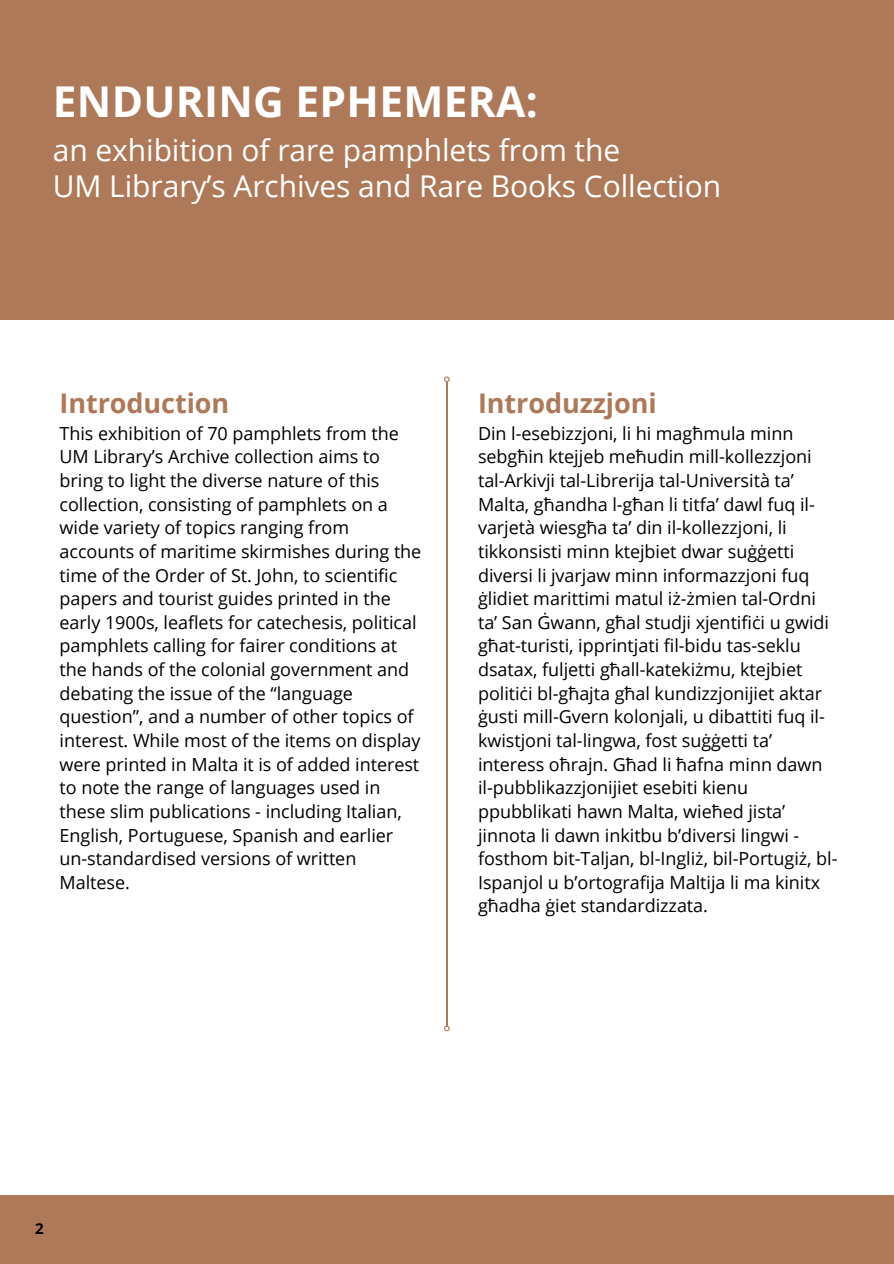
<style>
.page{position:relative;width:894px;height:1264px;background:#fff}
.page>*{position:absolute;margin:0;border:0;box-sizing:border-box;transform-origin:0 0}
.t1{font:700 42.45px "Open Sans";letter-spacing:.005em;color:#fff}
.t2{font:30px/36px "Open Sans";letter-spacing:-.005em;color:#fff}
.t3{font:700 27px "Open Sans";letter-spacing:-.005em;color:#ae7958}
.t4{font:18px/23.7px "Open Sans";color:#000}
.t5{font:700 15px "Open Sans";color:#000}
</style>
<div class="page">
<div style="left:0;top:1195px;width:893px;height:68px;background:#ae7958"></div>
<div style="left:0;top:0;width:893px;height:319px;background:#ae7958"></div>
<hr style="left:446px;top:381px;width:1px;height:645px;background:#ae7958">
<svg style="left:444px;top:376px;width:5px;height:6px"></svg>
<svg style="left:444px;top:1025px;width:5px;height:6px"></svg>
<h1 class="t1" style="left:53px;top:72px;width:486px">ENDURING EPHEMERA:</h1>
<h2 class="t2" style="left:53px;top:132px;width:669px">an exhibition of rare pamphlets from the<br>UM Library’s Archives and Rare Books Collection</h2>
<h3 class="t3" style="left:60px;top:384px;width:171px">Introduction</h3>
<p class="t4" style="left:60px;top:421px;width:363px">This exhibition of 70 pamphlets from the UM Library’s Archive collection aims to bring to light the diverse nature of this collection, consisting of pamphlets on a wide variety of topics ranging from accounts of maritime skirmishes during the time of the Order of St. John, to scientific papers and tourist guides printed in the early 1900s, leaflets for catechesis, political pamphlets calling for fairer conditions at the hands of the colonial government and debating the issue of the “language question”, and a number of other topics of interest. While most of the items on display were printed in Malta it is of added interest to note the range of languages used in these slim publications - including Italian, English, Portuguese, Spanish and earlier un-standardised versions of written Maltese.</p>
<h3 class="t3" style="left:478px;top:384px;width:180px">Introduzzjoni</h3>
<p class="t4" style="left:478px;top:421px;width:361px">Din l-esebizzjoni, li hi magħmula minn sebgħin ktejjeb meħudin mill-kollezzjoni tal-Arkivji tal-Librerija tal-Università ta’ Malta, għandha l-għan li titfa’ dawl fuq il&shy;varjetà wiesgħa ta’ din il-kollezzjoni, li tikkonsisti minn ktejbiet dwar suġġetti diversi li jvarjaw minn informazzjoni fuq ġlidiet marittimi matul iż-żmien tal-Ordni ta’ San Ġwann, għal studji xjentifiċi u gwidi għat-turisti, ipprintjati fil-bidu tas-seklu dsatax, fuljetti għall-katekiżmu, ktejbiet politiċi bl-għajta għal kundizzjonijiet aktar ġusti mill-Gvern kolonjali, u dibattiti fuq il&shy;kwistjoni tal-lingwa, fost suġġetti ta’ interess oħrajn. Għad li ħafna minn dawn il-pubblikazzjonijiet esebiti kienu ppubblikati hawn Malta, wieħed jista’ jinnota li dawn inkitbu b’diversi lingwi - fosthom bit-Taljan, bl-Ingliż, bil-Portugiż, bl-Ispanjol u b’ortografija Maltija li ma kinitx għadha ġiet standardizzata.</p>
<p class="t5" style="left:35px;top:1217px;width:10px">2</p>
</div>
